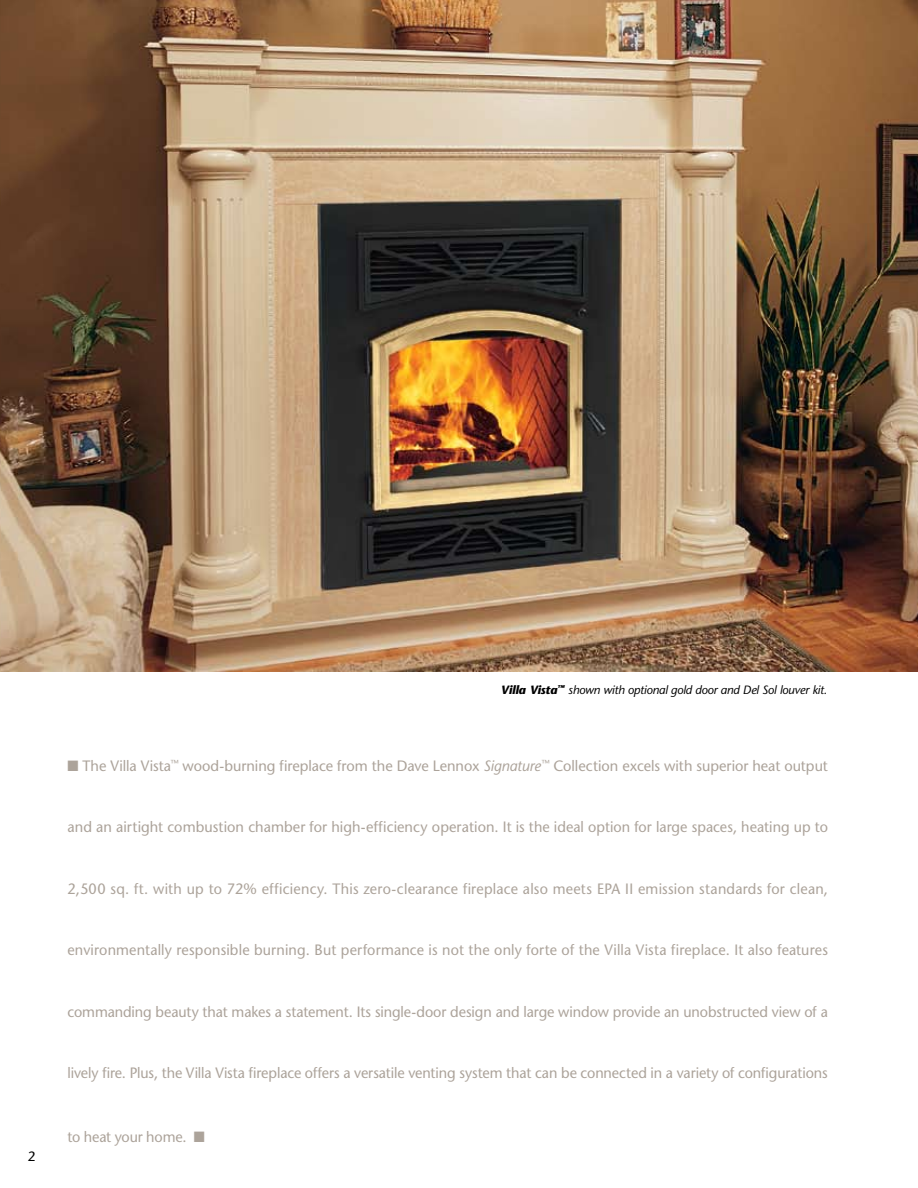
<style>
.page{position:relative;width:918px;height:1188px;background:#fff}
.page>*{position:absolute;margin:0;border:0;box-sizing:border-box;transform-origin:0 0}
.t1{font:500 15px "Stone Sans Std";color:#aca39a;scale:.96 1}
.t2{font:500 15px "Stone Sans Std";color:#aca39a}
.t3{font:500 13.5px "Stone Sans Std";color:#000}
.t4{font:italic 500 12px "Stone Sans Std";letter-spacing:-.02em;color:#000}
.s1{font-weight:700}
.s2{font-style:italic}
</style>
<div class="page">
<img style="left:0;top:0;width:918px;height:671px">
<p class="t3" style="left:28px;top:1148px;width:9px">2</p>
<p class="t4" style="left:501px;top:683px;width:328px"><span class="s1">Villa Vista</span><sup>™</sup> shown with optional gold door and Del Sol louver kit.</p>
<p class="t2" style="left:68px;top:757px;width:762px">■ The Villa Vista<sup>™</sup> wood-burning fireplace from the Dave Lennox <span class="s2">Signature</span><sup>™</sup> Collection excels with superior heat output</p>
<p class="t2" style="left:68px;top:818px;width:762px">and an airtight combustion chamber for high-efficiency operation. It is the ideal option for large spaces, heating up to</p>
<p class="t1" style="left:67px;top:880px;width:794px">2,500 sq. ft. with up to 72% efficiency. This zero-clearance fireplace also meets EPA II emission standards for clean,</p>
<p class="t1" style="left:67px;top:941px;width:794px">environmentally responsible burning. But performance is not the only forte of the Villa Vista fireplace. It also features</p>
<p class="t1" style="left:67px;top:1003px;width:794px">commanding beauty that makes a statement. Its single-door design and large window provide an unobstructed view of a</p>
<p class="t1" style="left:67px;top:1064px;width:793px">lively fire. Plus, the Villa Vista fireplace offers a versatile venting system that can be connected in a variety of configurations</p>
<p class="t1" style="left:67px;top:1128px;width:144px">to heat your home. ■</p>
</div>
